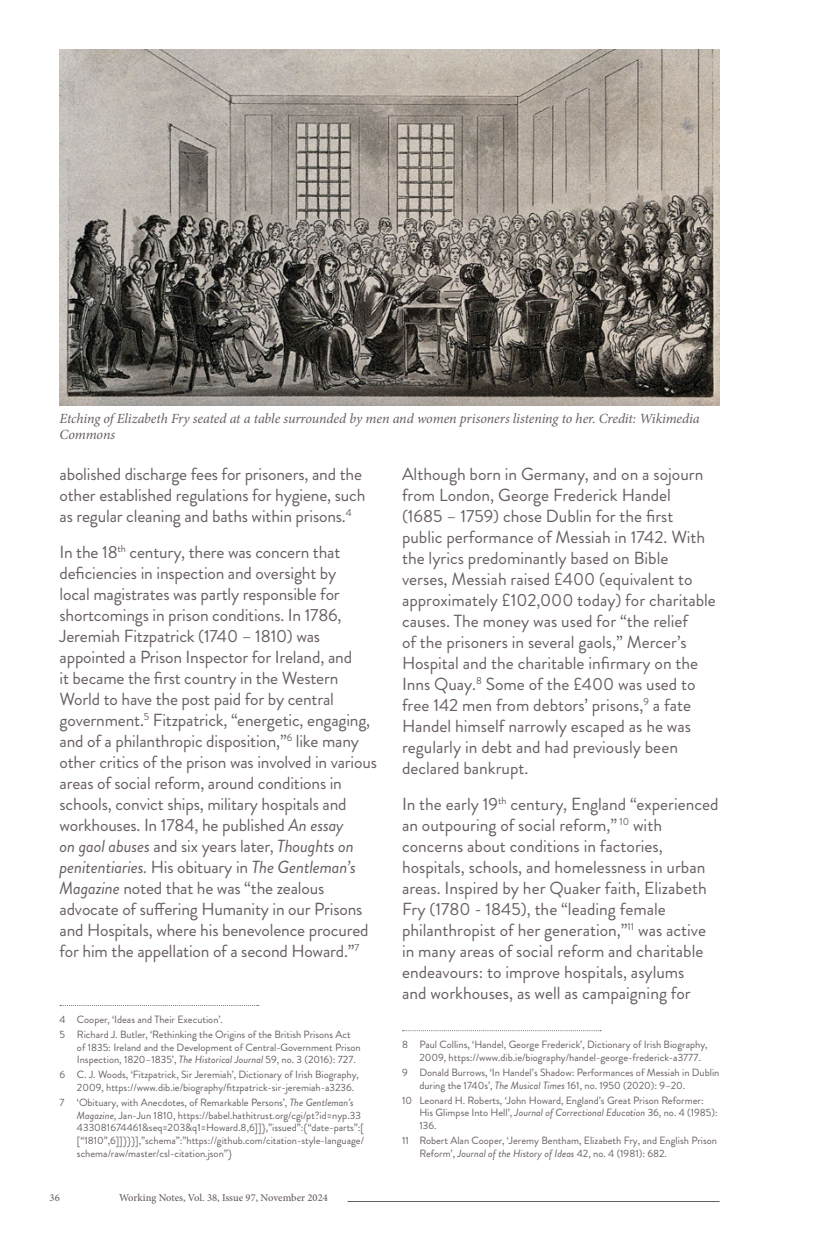
<style>
.page{position:relative;width:819px;height:1241px;background:#fff}
.page>*{position:absolute;margin:0;border:0;box-sizing:border-box;transform-origin:0 0}
.t1{font:17.5px/21px "Brandon Grotesque";letter-spacing:-.005em;color:#685e5f}
.t2{font:italic 14px/16.6px "Minion Pro";letter-spacing:-.01em;color:#685e5f}
.Footnote_Mine{font:10.5px/12.6px "Brandon Grotesque";color:#685e5f}
.t3{font:500 10.5px "Minion Pro";letter-spacing:-.005em;color:#685e5f}
.s1{font-style:italic}
</style>
<div class="page">
<hr style="left:348px;top:1200px;width:371px;height:1px;background:#685e5f">
<svg style="left:402px;top:1030px;width:199px;height:1px"></svg>
<img style="left:60px;top:50px;width:659px;height:355px">
<p class="t2" style="left:60px;top:410px;width:641px">Etching of Elizabeth Fry seated at a table surrounded by men and women prisoners listening to her. Credit: Wikimedia<br>Commons</p>
<p class="t1" style="left:60px;top:463px;width:307px">abolished discharge fees for prisoners, and the other established regulations for hygiene, such as regular cleaning and baths within prisons.<sup>4</sup></p>
<p class="t1" style="left:60px;top:541px;width:319px">In the 18<sup>th</sup> century, there was concern that deficiencies in inspection and oversight by<br>local magistrates was partly responsible for shortcomings in prison conditions. In 1786, Jeremiah Fitzpatrick (1740 – 1810) was appointed a Prison Inspector for Ireland, and<br>it became the first country in the Western World to have the post paid for by central government.<sup>5</sup> Fitzpatrick, “energetic, engaging, and of a philanthropic disposition,”<sup>6</sup> like many other critics of the prison was involved in various areas of social reform, around conditions in schools, convict ships, military hospitals and workhouses. In 1784, he published <span class="s1">An essay<br>on gaol abuses</span> and six years later, <span class="s1">Thoughts on penitentiaries.</span> His obituary in <span class="s1">The Gentleman’s Magazine</span> noted that he was “the zealous advocate of suffering Humanity in our Prisons and Hospitals, where his benevolence procured for him the appellation of a second Howard.”<sup>7</sup></p>
<p class="Footnote_Mine" style="left:60px;top:1013px;width:165px">4 Cooper, ‘Ideas and Their Execution’.</p>
<p class="Footnote_Mine" style="left:77px;top:1028px;width:285px;text-indent:-17px">5 Richard J. Butler, ‘Rethinking the Origins of the British Prisons Act of 1835: Ireland and the Development of Central-Government Prison<br>Inspection, 1820–1835’, <span class="s1">The Historical Journal</span> 59, no. 3 (2016): 727.</p>
<p class="Footnote_Mine" style="left:77px;top:1068px;width:283px;text-indent:-17px">6 C. J. Woods, ‘Fitzpatrick, Sir Jeremiah’, Dictionary of Irish Biography,<br>2009, https://www.dib.ie/biography/fitzpatrick-sir-jeremiah-a3236.</p>
<p class="Footnote_Mine" style="left:77px;top:1096px;width:289px;text-indent:-17px">7 ‘Obituary, with Anecdotes, of Remarkable Persons’, <span class="s1">The Gentleman’s Magazine</span>, Jan-Jun 1810, https://babel.hathitrust.org/cgi/pt?id=nyp.33<br>433081674461&amp;seq=203&amp;q1=Howard.8,6]]},”issued”:{“date-parts”:[ [“1810”,6]]}}}],”schema”:”https://github.com/citation-style-language/ schema/raw/master/csl-citation.json”}</p>
<p class="t3" style="left:50px;top:1190px;width:12px">36</p>
<p class="t3" style="left:119px;top:1190px;width:210px">Working Notes, Vol. 38, Issue 97, November 2024</p>
<p class="t1" style="left:402px;top:463px;width:315px">Although born in Germany, and on a sojourn from London, George Frederick Handel<br>(1685 – 1759) chose Dublin for the first public performance of Messiah in 1742. With the lyrics predominantly based on Bible verses, Messiah raised £400 (equivalent to approximately £102,000 today) for charitable causes. The money was used for “the relief<br>of the prisoners in several gaols,” Mercer’s Hospital and the charitable infirmary on the Inns Quay.<sup>8</sup> Some of the £400 was used to free 142 men from debtors’ prisons,<sup>9</sup> a fate Handel himself narrowly escaped as he was regularly in debt and had previously been declared bankrupt.</p>
<p class="t1" style="left:402px;top:793px;width:318px">In the early 19<sup>th</sup> century, England “experienced an outpouring of social reform,” <sup>10</sup> with concerns about conditions in factories, hospitals, schools, and homelessness in urban areas. Inspired by her Quaker faith, Elizabeth Fry (1780 - 1845), the “leading female philanthropist of her generation,”<sup>11</sup> was active in many areas of social reform and charitable endeavours: to improve hospitals, asylums<br>and workhouses, as well as campaigning for</p>
<p class="Footnote_Mine" style="left:419px;top:1038px;width:289px;text-indent:-17px">8 Paul Collins, ‘Handel, George Frederick’, Dictionary of Irish Biography,<br>2009, https://www.dib.ie/biography/handel-george-frederick-a3777.</p>
<p class="Footnote_Mine" style="left:419px;top:1066px;width:301px;text-indent:-17px">9 Donald Burrows, ‘In Handel’s Shadow: Performances of Messiah in Dublin during the 1740s’, <span class="s1">The Musical Times</span> 161, no. 1950 (2020): 9–20.</p>
<p class="Footnote_Mine" style="left:419px;top:1093px;width:300px;text-indent:-17px">10 Leonard H. Roberts, ‘John Howard, England’s Great Prison Reformer:<br>His Glimpse Into Hell’, <span class="s1">Journal of Correctional Education</span> 36, no. 4 (1985):<br>136.</p>
<p class="Footnote_Mine" style="left:419px;top:1133px;width:299px;text-indent:-17px">11 Robert Alan Cooper, ‘Jeremy Bentham, Elizabeth Fry, and English Prison<br>Reform’, <span class="s1">Journal of the History of Ideas</span> 42, no. 4 (1981): 682.</p>
</div>
